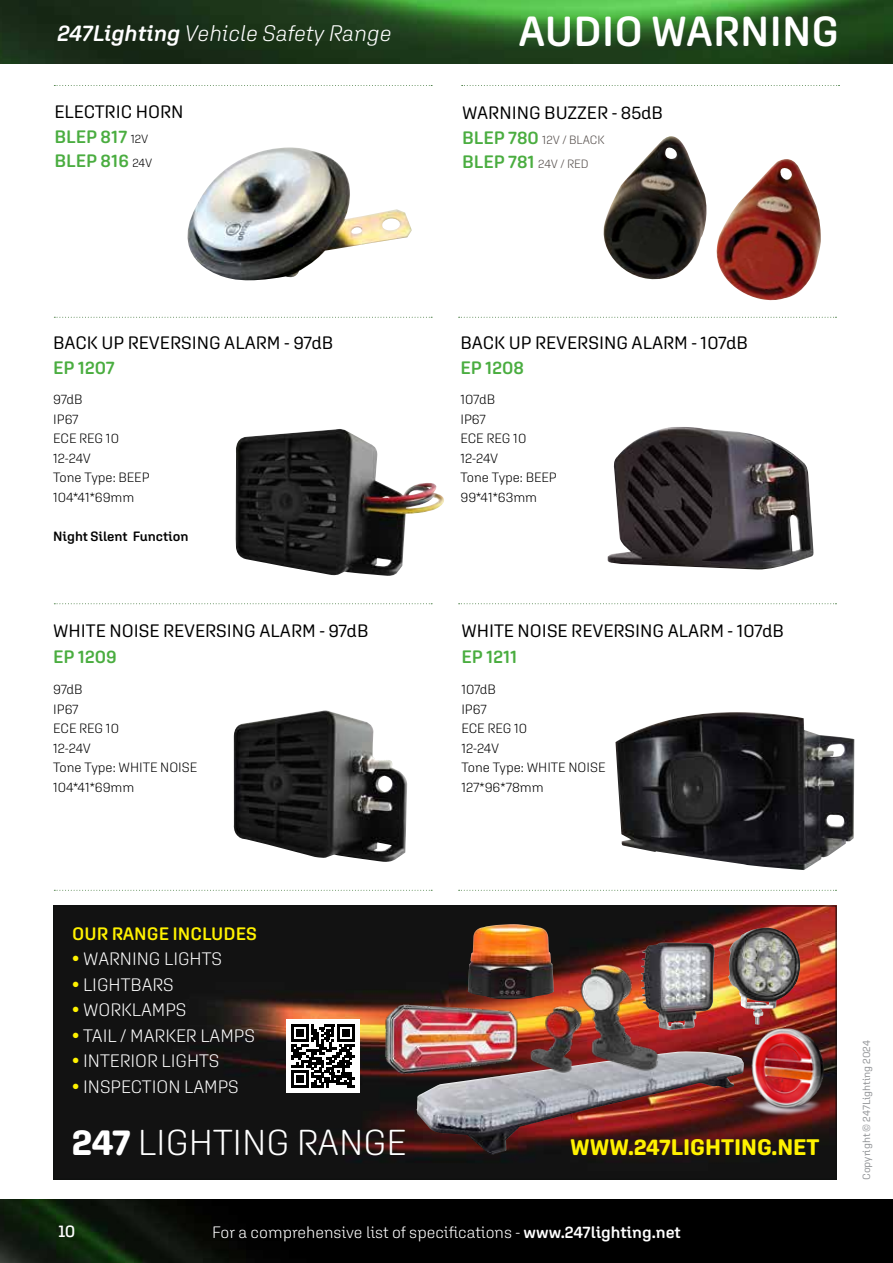
<style>
.page{position:relative;width:893px;height:1263px;background:#fff}
.page>*{position:absolute;margin:0;border:0;box-sizing:border-box;transform-origin:0 0}
.t1{font:600 42px "Aglet Sans";color:#fff}
.t2{font:300 36px "Aglet Sans";color:#fff}
.t3{font:italic 300 22.5px "Aglet Sans";color:#fff}
.t4{font:700 22.5px "Aglet Sans";color:#fff200}
.t5{font:18px "Aglet Sans";color:#000}
.t6{font:300 18px "Aglet Sans";color:#fff}
.t7{font:600 18px/24.8px "Aglet Sans";color:#4aad40}
.t8{font:600 18px "Aglet Sans";color:#fff200}
.t9{font:300 16.5px "Aglet Sans";color:#fff}
.t10{font:16.5px "Prometo";color:#fff}
.t11{font:300 13.5px/19.5px "Aglet Sans";color:#000}
.t12{font:600 13.5px "Aglet Sans";letter-spacing:-.005em;color:#000}
.t13{font:300 12px "Aglet Sans";color:#524b48}
.t14{font:10.5px "Aglet Sans";color:#939598}
.s1{font-weight:600}
.s2{font-weight:400;color:#000}
.s3{font-weight:300;font-size:12px;color:#000}
.s4{font-weight:600;font-size:18px;color:#4aad40}
.s5{font-weight:300;font-size:12px;color:#524b48}
.s6{font-family:"Interstate";font-weight:400;font-stretch:condensed;color:#fff200}
.s7{font-weight:700}
</style>
<div class="page">
<img style="left:0;top:1199px;width:893px;height:64px">
<img style="left:0;top:0;width:893px;height:64px">
<svg style="left:54px;top:85px;width:378px;height:1px"></svg>
<svg style="left:54px;top:317px;width:378px;height:1px"></svg>
<svg style="left:54px;top:890px;width:378px;height:1px"></svg>
<svg style="left:459px;top:890px;width:377px;height:1px"></svg>
<svg style="left:54px;top:603px;width:378px;height:1px"></svg>
<svg style="left:462px;top:85px;width:377px;height:1px"></svg>
<svg style="left:459px;top:317px;width:377px;height:1px"></svg>
<svg style="left:459px;top:603px;width:377px;height:1px"></svg>
<img style="left:716px;top:159px;width:105px;height:142px">
<img style="left:603px;top:136px;width:104px;height:144px">
<img style="left:187px;top:148px;width:225px;height:133px">
<img style="left:235px;top:429px;width:209px;height:147px">
<img style="left:607px;top:427px;width:207px;height:143px">
<img style="left:233px;top:710px;width:175px;height:152px">
<img style="left:615px;top:712px;width:239px;height:158px">
<img style="left:56px;top:908px;width:778px;height:269px">
<div style="left:286px;top:1019px;width:74px;height:74px;background:#fff"></div>
<svg style="left:291px;top:1024px;width:64px;height:64px"></svg>
<img style="left:468px;top:924px;width:86px;height:75px">
<img style="left:416px;top:1051px;width:328px;height:104px">
<img style="left:641px;top:943px;width:74px;height:87px">
<img style="left:727px;top:928px;width:76px;height:97px">
<img style="left:739px;top:1013px;width:98px;height:105px">
<img style="left:381px;top:995px;width:142px;height:88px">
<img style="left:519px;top:999px;width:68px;height:76px">
<img style="left:573px;top:959px;width:89px;height:115px">
<h3 class="t3" style="left:57px;top:20px;width:336px"><span class="s1">247Lighting</span> Vehicle Safety Range</h3>
<h3 class="t7" style="left:55px;top:98px;width:130px"><span class="s2">ELECTRIC HORN<br></span>BLEP 817 <span class="s3">12V<br></span>BLEP 816 <span class="s3">24V</span></h3>
<h1 class="t1" style="left:518px;top:6px;width:322px">AUDIO WARNING</h1>
<h3 class="t5" style="left:462px;top:102px;width:202px">WARNING BUZZER - 85dB</h3>
<p class="t13" style="left:462px;top:133px;width:144px"><span class="s4">BLEP 780</span> 12V / BLACK</p>
<h3 class="t7" style="left:462px;top:149px;width:128px">BLEP 781 <span class="s5">24V / RED</span></h3>
<h3 class="t5" style="left:53px;top:332px;width:282px">BACK UP REVERSING ALARM - 97dB</h3>
<h3 class="t7" style="left:53px;top:355px;width:63px">EP 1207</h3>
<p class="t11" style="left:53px;top:390px;width:98px">97dB<br>IP67<br>ECE REG 10<br>12-24V<br>Tone Type: BEEP<br>104*41*69mm</p>
<p class="t12" style="left:53px;top:528px;width:137px">Night Silent Function</p>
<h3 class="t5" style="left:53px;top:620px;width:317px">WHITE NOISE REVERSING ALARM - 97dB</h3>
<h3 class="t7" style="left:53px;top:644px;width:65px">EP 1209</h3>
<p class="t11" style="left:53px;top:680px;width:146px">97dB<br>IP67<br>ECE REG 10<br>12-24V<br>Tone Type: WHITE NOISE<br>104*41*69mm</p>
<h3 class="t5" style="left:460px;top:332px;width:289px">BACK UP REVERSING ALARM - 107dB</h3>
<h3 class="t7" style="left:460px;top:355px;width:65px">EP 1208</h3>
<p class="t11" style="left:460px;top:390px;width:98px">107dB<br>IP67<br>ECE REG 10<br>12-24V<br>Tone Type: BEEP<br>99*41*63mm</p>
<h3 class="t5" style="left:461px;top:620px;width:324px">WHITE NOISE REVERSING ALARM - 107dB</h3>
<h3 class="t7" style="left:461px;top:644px;width:58px">EP 1211</h3>
<p class="t11" style="left:461px;top:680px;width:146px">107dB<br>IP67<br>ECE REG 10<br>12-24V<br>Tone Type: WHITE NOISE<br>127*96*78mm</p>
<h3 class="t8" style="left:72px;top:923px;width:186px">OUR RANGE INCLUDES</h3>
<h3 class="t6" style="left:72px;top:949px;width:151px"><span class="s6">•</span> WARNING LIGHTS</h3>
<h3 class="t6" style="left:72px;top:974px;width:103px"><span class="s6">•</span> LIGHTBARS</h3>
<h3 class="t6" style="left:72px;top:1000px;width:116px"><span class="s6">•</span> WORKLAMPS</h3>
<h3 class="t6" style="left:72px;top:1025px;width:184px"><span class="s6">•</span> TAIL / MARKER LAMPS</h3>
<h3 class="t6" style="left:72px;top:1051px;width:149px"><span class="s6">•</span> INTERIOR LIGHTS</h3>
<h3 class="t6" style="left:72px;top:1076px;width:168px"><span class="s6">•</span> INSPECTION LAMPS</h3>
<h2 class="t2" style="left:72px;top:1122px;width:335px"><span class="s7">247</span> LIGHTING RANGE</h2>
<h3 class="t4" style="left:570px;top:1134px;width:251px">WWW.247LIGHTING.NET</h3>
<p class="t10" style="left:58px;top:1221px;width:19px">10</p>
<p class="t9" style="left:212px;top:1222px;width:470px">For a comprehensive list of specifications - <span class="s1">www.247lighting.net</span></p>
<p class="t14" style="left:860px;top:1180px;width:141px;rotate:-90deg">Copyright © 247Lighting 2024</p>
</div>
